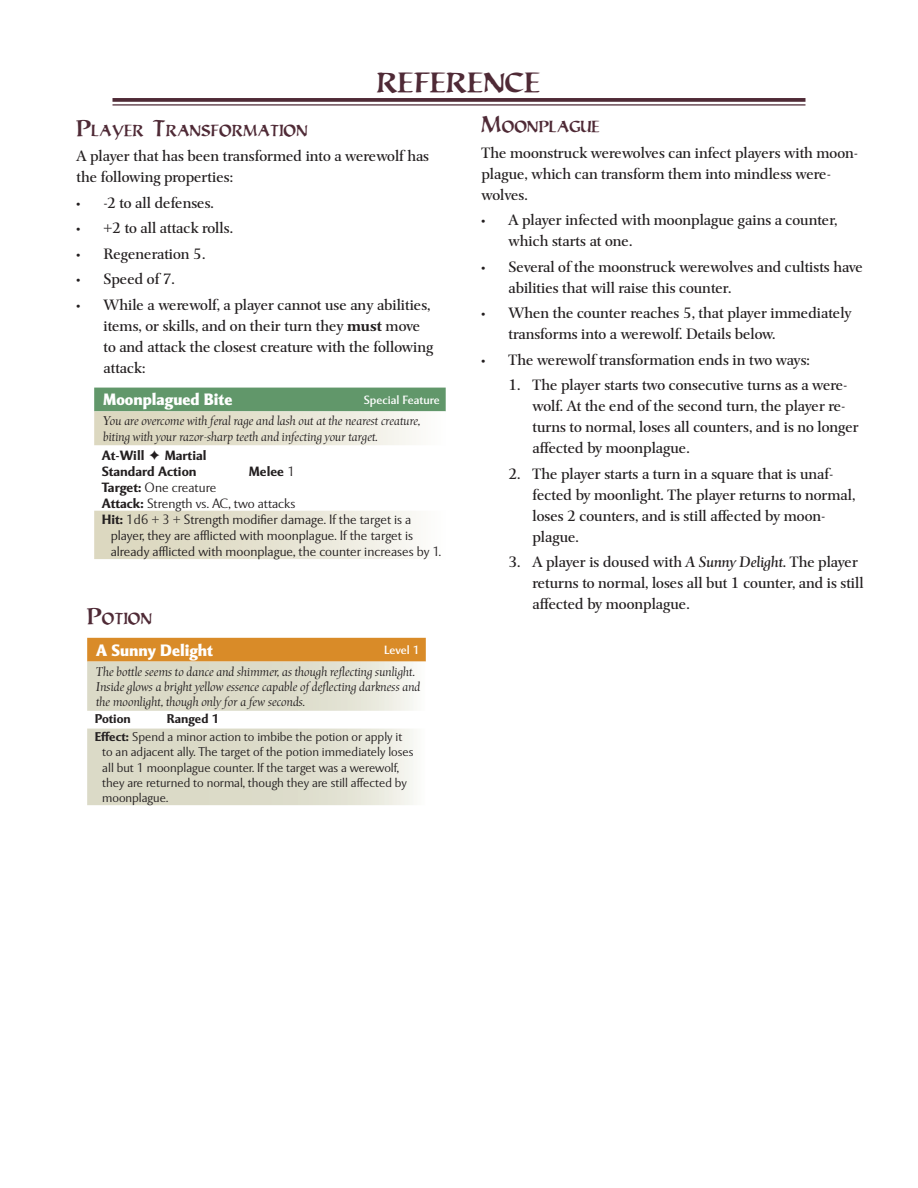
<style>
.page{position:relative;width:918px;height:1188px;background:#fff}
.page>*{position:absolute;margin:0;border:0;box-sizing:border-box;transform-origin:0 0}
.Chapter_Header{font:24px "Ravenna";color:#4f2a36}
.t1{font:900 16.5px "Mentor Sans Std";color:#fff;scale:.95 1}
.Body_Text{font:15px/21px "Mentor Std";color:#231f20}
.Hook_Header{font:13.8px "Ravenna";color:#4f2a36;scale:.91 1}
.t2{font:300 13.5px "Mentor Sans Std";color:#231f20}
.t3{font:700 13.5px/16px "Mentor Sans Std";color:#231f20}
.t4{font:12.75px/15.3px "Mentor Light Italic Os F";letter-spacing:.01em;color:#231f20}
.t5{font:300 12.75px/15.3px "Mentor Sans Std";color:#231f20}
.t6{font:700 12.75px "Mentor Sans Std";color:#231f20}
.t7{font:12px "Mentor Sans Std";color:#fff}
.s1{font-size:19.8px}
.s2{font-weight:700}
.s3{font-family:"MS Mincho";font-weight:400}
.s4{font-weight:300}
.s5{font-style:italic}
</style>
<div class="page">
<svg style="left:113px;top:98px;width:692px;height:4px;background:#593642"></svg>
<hr style="left:113px;top:104px;width:692px;height:2px;background:#4f2a36">
<div style="left:94px;top:388px;width:352px;height:23px;background:#61976a"></div>
<svg style="left:94px;top:411px;width:352px;height:148px"></svg>
<div style="left:87px;top:638px;width:339px;height:24px;background:#d98b28"></div>
<svg style="left:87px;top:662px;width:326px;height:143px;background:#e3e2d4"></svg>
<p class="Chapter_Header" style="left:377px;top:67px;width:165px">REFERENCE</p>
<p class="Hook_Header" style="left:76px;top:121px;width:256px"><span class="s1">P</span>LAYER <span class="s1">T</span>RANSFORMATION</p>
<p class="Body_Text" style="left:76px;top:145px;width:354px">A player that has been transformed into a werewolf has the following properties:</p>
<p class="Body_Text" style="left:76px;top:192px;width:139px">• -2 to all defenses.</p>
<p class="Body_Text" style="left:76px;top:217px;width:158px">• +2 to all attack rolls.</p>
<p class="Body_Text" style="left:76px;top:243px;width:130px">• Regeneration 5.</p>
<p class="Body_Text" style="left:76px;top:268px;width:100px">• Speed of 7.</p>
<p class="Body_Text" style="left:104px;top:294px;width:331px;text-indent:-27px">• While a werewolf, a player cannot use any abilities, items, or skills, and on their turn they <span class="s2">must</span> move to and attack the closest creature with the following attack:</p>
<p class="t1" style="left:103px;top:389px;width:138px">Moonplagued Bite</p>
<p class="t7" style="left:364px;top:392px;width:77px">Special Feature</p>
<p class="t4" style="left:103px;top:413px;width:318px">You are overcome with feral rage and lash out at the nearest creature, biting with your razor-sharp teeth and infecting your target.</p>
<p class="t3" style="left:102px;top:447px;width:106px">At-Will <span class="s3">✦</span> Martial<br>Standard Action</p>
<p class="t3" style="left:249px;top:463px;width:48px">Melee <span class="s4">1</span></p>
<p class="t2" style="left:102px;top:479px;width:116px"><span class="s2">Target:</span> One creature</p>
<p class="t2" style="left:102px;top:495px;width:195px"><span class="s2">Attack:</span> Strength vs. AC, two attacks</p>
<p class="t2" style="left:102px;top:511px;width:311px"><span class="s2">Hit:</span> 1d6 + 3 + Strength modifier damage. If the target is a</p>
<p class="t2" style="left:111px;top:527px;width:304px">player, they are afflicted with moonplague. If the target is</p>
<p class="t2" style="left:111px;top:543px;width:332px">already afflicted with moonplague, the counter increases by 1.</p>
<p class="Hook_Header" style="left:87px;top:609px;width:73px"><span class="s1">P</span>OTION</p>
<p class="t1" style="left:96px;top:639px;width:125px">A Sunny Delight</p>
<p class="t7" style="left:384px;top:643px;width:37px">Level 1</p>
<p class="t4" style="left:96px;top:664px;width:326px">The bottle seems to dance and shimmer, as though reflecting sunlight.<br>Inside glows a bright yellow essence capable of deflecting darkness and the moonlight, though only for a few seconds.</p>
<p class="t6" style="left:95px;top:711px;width:38px">Potion</p>
<p class="t6" style="left:167px;top:711px;width:54px">Ranged 1</p>
<p class="t5" style="left:102px;top:729px;width:313px;text-indent:-8px"><span class="s2">Effect:</span> Spend a minor action to imbibe the potion or apply it to an adjacent ally. The target of the potion immediately loses all but 1 moonplague counter. If the target was a werewolf, they are returned to normal, though they are still affected by moonplague.</p>
<p class="Hook_Header" style="left:482px;top:118px;width:132px"><span class="s1">M</span>OONPLAGUE</p>
<p class="Body_Text" style="left:482px;top:142px;width:378px">The moonstruck werewolves can infect players with moon&shy;plague, which can transform them into mindless were&shy;wolves.</p>
<p class="Body_Text" style="left:508px;top:209px;width:331px;text-indent:-27px">• A player infected with moonplague gains a counter, which starts at one.</p>
<p class="Body_Text" style="left:508px;top:256px;width:356px;text-indent:-27px">• Several of the moonstruck werewolves and cultists have abilities that will raise this counter.</p>
<p class="Body_Text" style="left:508px;top:302px;width:345px;text-indent:-27px">• When the counter reaches 5, that player immediately transforms into a werewolf. Details below.</p>
<p class="Body_Text" style="left:482px;top:349px;width:330px">• The werewolf transformation ends in two ways:</p>
<p class="Body_Text" style="left:532px;top:374px;width:328px;text-indent:-24px">1. The player starts two consecutive turns as a were&shy;wolf. At the end of the second turn, the player re&shy;turns to normal, loses all counters, and is no longer affected by moonplague.</p>
<p class="Body_Text" style="left:532px;top:463px;width:324px;text-indent:-24px">2. The player starts a turn in a square that is unaf&shy;fected by moonlight. The player returns to normal, loses 2 counters, and is still affected by moon&shy;plague.</p>
<p class="Body_Text" style="left:532px;top:551px;width:333px;text-indent:-24px">3. A player is doused with <span class="s5">A Sunny Delight</span>. The player returns to normal, loses all but 1 counter, and is still affected by moonplague.</p>
</div>
